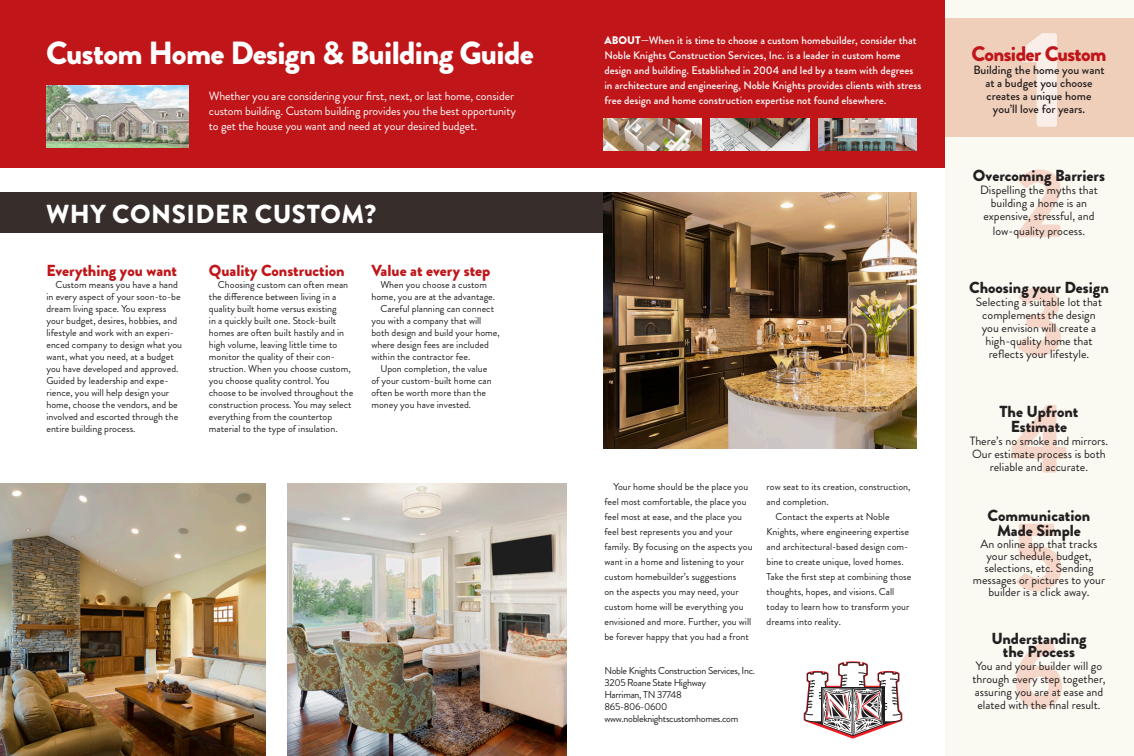
<style>
.page{position:relative;width:1134px;height:756px;background:#fff}
.page>*{position:absolute;margin:0;border:0;box-sizing:border-box;transform-origin:0 0}
.t1{font:900 32px "Brandon Grotesque";letter-spacing:-.02em;color:#fff}
.t2{font:900 26px "Brandon Grotesque";letter-spacing:.02em;color:#fff}
.t3{font:900 21px "Brandon Grotesque";letter-spacing:-.03em;color:#c01519}
.t4{font:900 16px "Brandon Grotesque";color:#231f20}
.t5{font:900 16px "Brandon Grotesque";color:#c01519}
.t6{font:12px/13px "Brandon Grotesque";color:#231f20;text-align:center}
.t7{font:12px/15px "Brandon Grotesque";letter-spacing:-.01em;color:#fff}
.t8{font:500 12px/13px "Brandon Grotesque";color:#231f20;text-align:center}
.t9{font:500 11px/15px "Brandon Grotesque";color:#fff}
.t10{font:10px/12px "Brandon Grotesque";color:#231f20}
.t11{font:10px "Brandon Grotesque";letter-spacing:-.03em;color:#231f20}
.s1{font-weight:900}
</style>
<div class="page">
<div style="left:945px;top:0;width:189px;height:756px;background:#faf9f2"></div>
<svg style="left:1016px;top:524px;width:45px;height:67px"></svg>
<svg style="left:1017px;top:169px;width:44px;height:68px"></svg>
<svg style="left:1017px;top:287px;width:44px;height:69px"></svg>
<svg style="left:1012px;top:405px;width:54px;height:68px"></svg>
<svg style="left:1016px;top:639px;width:46px;height:70px"></svg>
<div style="left:0;top:0;width:945px;height:168px;background:#c01519"></div>
<div style="left:0;top:192px;width:603px;height:41px;background:#372e2c"></div>
<img style="left:0;top:483px;width:265px;height:273px">
<img style="left:288px;top:483px;width:279px;height:273px">
<img style="left:603px;top:192px;width:314px;height:256px">
<div style="left:945px;top:18px;width:189px;height:119px;background:#efcfba"></div>
<img style="left:603px;top:119px;width:98px;height:32px">
<img style="left:46px;top:86px;width:143px;height:62px">
<svg style="left:1021px;top:33px;width:36px;height:94px"></svg>
<img style="left:711px;top:119px;width:98px;height:32px">
<img style="left:819px;top:119px;width:98px;height:32px">
<svg style="left:803px;top:661px;width:100px;height:78px"></svg>
<p class="t9" style="left:604px;top:33px;width:319px"><span class="s1">ABOUT</span>—When it is time to choose a custom homebuilder, consider that Noble Knights Construction Services, Inc. is a leader in custom home design and building. Established in 2004 and led by a team with degrees in architecture and engineering, Noble Knights provides clients with stress</p>
<p class="t1" style="left:46px;top:30px;width:489px">Custom Home Design &amp; Building Guide</p>
<p class="t7" style="left:209px;top:88px;width:307px">Whether you are considering your first, next, or last home, consider</p>
<p class="t9" style="left:604px;top:93px;width:283px">free design and home construction expertise not found elsewhere.</p>
<p class="t7" style="left:209px;top:103px;width:309px">custom building. Custom building provides you the best opportunity to get the house you want and need at your desired budget.</p>
<p class="t2" style="left:46px;top:196px;width:331px">WHY CONSIDER CUSTOM?</p>
<p class="t5" style="left:46px;top:259px;width:132px">Everything you want</p>
<p class="t10" style="left:46px;top:279px;width:137px;text-indent:9px">Custom means you have a hand in every aspect of your soon-to-be dream living space. You express your budget, desires, hobbies, and lifestyle and work with an experi&shy;enced company to design what you want, what you need, at a budget you have developed and approved.<br>Guided by leadership and expe&shy;rience, you will help design your home, choose the vendors, and be involved and escorted through the entire building process.</p>
<p class="t5" style="left:209px;top:259px;width:137px">Quality Construction</p>
<p class="t10" style="left:209px;top:279px;width:146px;text-indent:9px">Choosing custom can often mean the difference between living in a quality built home versus existing<br>in a quickly built one. Stock-built homes are often built hastily and in high volume, leaving little time to monitor the quality of their con&shy;struction. When you choose custom, you choose quality control. You choose to be involved throughout the construction process. You may select everything from the countertop material to the type of insulation.</p>
<p class="t5" style="left:371px;top:259px;width:121px">Value at every step</p>
<p class="t10" style="left:371px;top:279px;width:125px;text-align:center">When you choose a custom home, you are at the advantage.</p>
<p class="t10" style="left:371px;top:303px;width:130px;text-indent:9px">Careful planning can connect you with a company that will both design and build your home, where design fees are included within the contractor fee.</p>
<p class="t10" style="left:371px;top:363px;width:122px;text-indent:9px">Upon completion, the value of your custom-built home can often be worth more than the money you have invested.</p>
<p class="t10" style="left:604px;top:479px;width:150px;line-height:15px;text-indent:9px">Your home should be the place you feel most comfortable, the place you feel most at ease, and the place you feel best represents you and your family. By focusing on the aspects you want in a home and listening to your custom homebuilder’s suggestions<br>on the aspects you may need, your custom home will be everything you envisioned and more. Further, you will be forever happy that you had a front</p>
<p class="t10" style="left:767px;top:479px;width:145px;line-height:15px">row seat to its creation, construction, and completion.</p>
<p class="t10" style="left:767px;top:509px;width:146px;line-height:15px;text-indent:9px">Contact the experts at Noble Knights, where engineering expertise and architectural-based design com&shy;bine to create unique, loved homes.<br>Take the first step at combining those thoughts, hopes, and visions. Call today to learn how to transform your dreams into reality.</p>
<p class="t11" style="left:604px;top:664px;width:152px">Noble Knights Construction Services, Inc.</p>
<p class="t11" style="left:604px;top:676px;width:103px">3205 Roane State Highway</p>
<p class="t11" style="left:604px;top:688px;width:79px">Harriman, TN 37748</p>
<p class="t11" style="left:604px;top:700px;width:65px">865-806-0600</p>
<p class="t11" style="left:604px;top:712px;width:135px">www.nobleknightscustomhomes.com</p>
<p class="t3" style="left:972px;top:39px;width:136px">Consider Custom</p>
<p class="t8" style="left:973px;top:64px;width:133px">Building the home you want at a budget you choose creates a unique home you’ll love for years.</p>
<p class="t4" style="left:973px;top:164px;width:134px">Overcoming Barriers</p>
<p class="t6" style="left:980px;top:183px;width:119px">Dispelling the myths that building a home is an expensive, stressful, and</p>
<p class="t6" style="left:993px;top:224px;width:94px">low-quality process.</p>
<p class="t4" style="left:969px;top:276px;width:141px">Choosing your Design</p>
<p class="t6" style="left:976px;top:295px;width:128px">Selecting a suitable lot that complements the design you envision will create a high-quality home that reflects your lifestyle.</p>
<p class="t4" style="left:1000px;top:400px;width:80px">The Upfront</p>
<p class="t4" style="left:1011px;top:415px;width:58px">Estimate</p>
<p class="t6" style="left:970px;top:435px;width:140px">There’s no smoke and mirrors.<br>Our estimate process is both reliable and accurate.</p>
<p class="t4" style="left:988px;top:505px;width:104px">Communication</p>
<p class="t4" style="left:997px;top:520px;width:85px">Made Simple</p>
<p class="t6" style="left:973px;top:538px;width:134px;line-height:12px">An online app that tracks your schedule, budget, selections, etc. Sending messages or pictures to your builder is a click away.</p>
<p class="t4" style="left:991px;top:627px;width:97px">Understanding</p>
<p class="t4" style="left:1003px;top:640px;width:74px">the Process</p>
<p class="t6" style="left:972px;top:660px;width:135px">You and your builder will go through every step together, assuring you are at ease and elated with the final result.</p>
</div>
